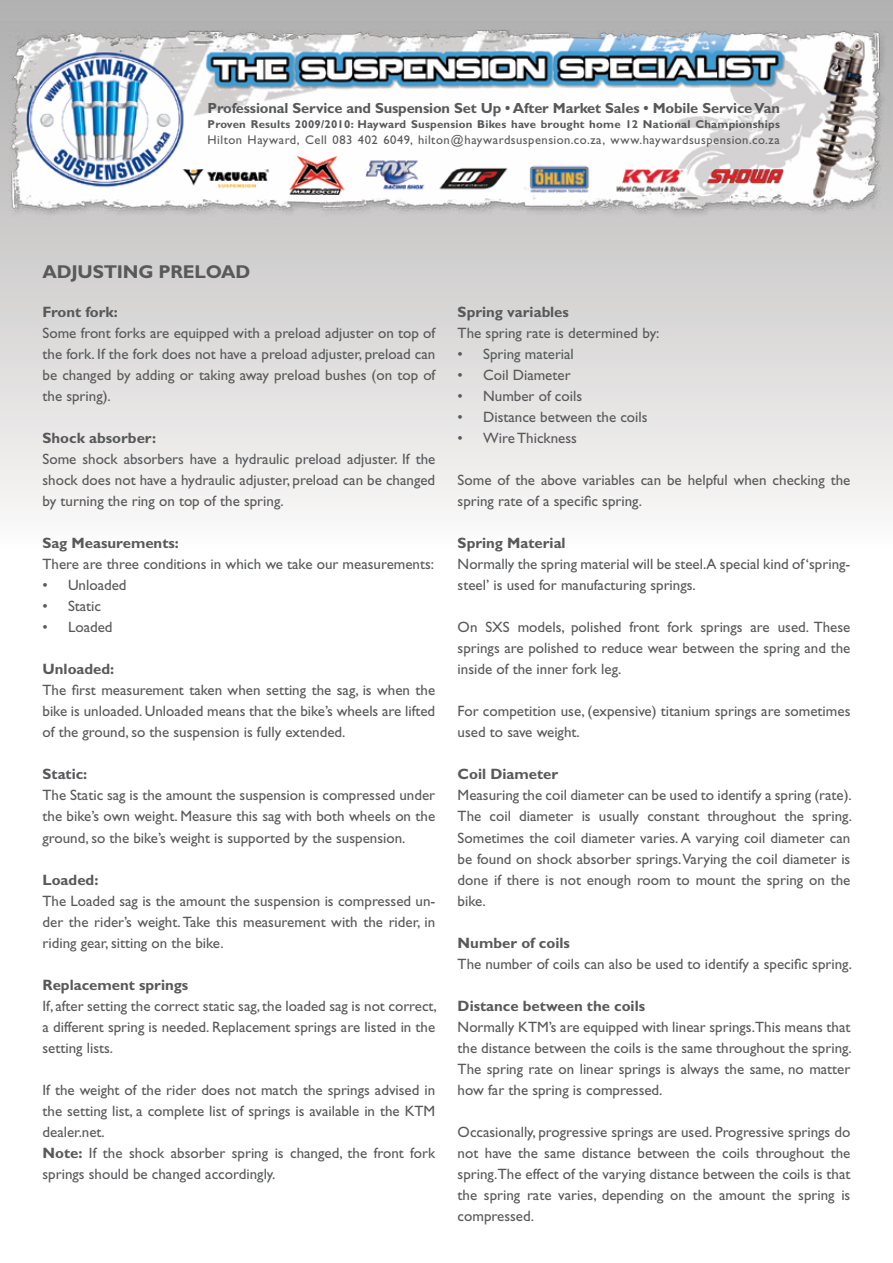
<style>
.page{position:relative;width:893px;height:1263px;background:#fff}
.page>*{position:absolute;margin:0;border:0;box-sizing:border-box;transform-origin:0 0}
.t1{font:700 18.6px "Gill Sans";letter-spacing:-.01em;color:#58595b}
.t2{font:15px/21px "Gill Sans";color:#58595b;text-align:justify}
.t3{font:700 15px "Gill Sans";color:#58595b}
.t4{font:700 14.7px "Gill Sans";letter-spacing:-.01em;color:#58595b}
.t5{font:12.6px "Gill Sans";letter-spacing:.035em;color:#58595b}
.t6{font:700 11.4px "Gill Sans";letter-spacing:.02em;color:#58595b}
.s1{font-weight:700}
</style>
<div class="page">
<div style="left:0;top:0;width:893px;height:482px;background:#b2b2b2"></div>
<img style="left:0;top:29px;width:893px;height:481px">
<p class="t4" style="left:208px;top:99px;width:574px">Professional Service and Suspension Set Up • After Market Sales • Mobile Service Van</p>
<p class="t6" style="left:208px;top:118px;width:574px">Proven Results 2009/2010: Hayward Suspension Bikes have brought home 12 National Championships</p>
<p class="t5" style="left:208px;top:133px;width:574px">Hilton Hayward, Cell 083 402 6049, hilton@haywardsuspension.co.za, www.haywardsuspension.co.za</p>
<p class="t1" style="left:43px;top:260px;width:209px">Adjustin g Preload</p>
<p class="t3" style="left:43px;top:303px;width:77px">Front fork:</p>
<p class="t2" style="left:43px;top:323px;width:394px">Some front forks are equipped with a preload adjuster on top of the fork. If the fork does not have a preload adjuster, preload can be changed by adding or taking away preload bushes (on top of the spring).</p>
<p class="t3" style="left:43px;top:429px;width:115px">Shock absorber:</p>
<p class="t2" style="left:43px;top:449px;width:394px">Some shock absorbers have a hydraulic preload adjuster. If the shock does not have a hydraulic adjuster, preload can be changed by turning the ring on top of the spring.</p>
<p class="t3" style="left:43px;top:534px;width:138px">Sag Measurements:</p>
<p class="t2" style="left:43px;top:554px;width:393px">There are three conditions in which we take our measurements:</p>
<p class="t2" style="left:43px;top:575px;width:86px">• Unloaded</p>
<p class="t2" style="left:43px;top:596px;width:60px">• Static</p>
<p class="t2" style="left:43px;top:617px;width:72px">• Loaded</p>
<p class="t3" style="left:43px;top:660px;width:73px">Unloaded:</p>
<p class="t2" style="left:43px;top:680px;width:394px">The first measurement taken when setting the sag, is when the bike is unloaded. Unloaded means that the bike’s wheels are lifted of the ground, so the suspension is fully extended.</p>
<p class="t3" style="left:43px;top:765px;width:46px">Static:</p>
<p class="t2" style="left:43px;top:785px;width:394px">The Static sag is the amount the suspension is compressed under the bike’s own weight. Measure this sag with both wheels on the ground, so the bike’s weight is supported by the suspension.</p>
<p class="t3" style="left:43px;top:870px;width:57px">Loaded:</p>
<p class="t2" style="left:43px;top:890px;width:394px">The Loaded sag is the amount the suspension is compressed un&shy;der the rider’s weight. Take this measurement with the rider, in riding gear, sitting on the bike.</p>
<p class="t3" style="left:43px;top:975px;width:147px">Replacement springs</p>
<p class="t2" style="left:43px;top:995px;width:396px">If, after setting the correct static sag, the loaded sag is not correct, a different spring is needed. Replacement springs are listed in the setting lists.</p>
<p class="t2" style="left:43px;top:1079px;width:394px;text-align:left">If the weight of the rider does not match the springs advised in the setting list, a complete list of springs is available in the KTM dealer.net.<br><span class="s1">Note:</span> If the shock absorber spring is changed, the front fork springs should be changed accordingly.</p>
<p class="t3" style="left:458px;top:303px;width:113px">Spring variables</p>
<p class="t2" style="left:458px;top:323px;width:203px">The spring rate is determined by:</p>
<p class="t2" style="left:458px;top:344px;width:118px">• Spring material</p>
<p class="t2" style="left:458px;top:365px;width:114px">• Coil Diameter</p>
<p class="t2" style="left:458px;top:386px;width:126px">• Number of coils</p>
<p class="t2" style="left:458px;top:407px;width:191px">• Distance between the coils</p>
<p class="t2" style="left:458px;top:428px;width:121px">• Wire Thickness</p>
<p class="t2" style="left:458px;top:470px;width:394px">Some of the above variables can be helpful when checking the spring rate of a specific spring.</p>
<p class="t3" style="left:458px;top:534px;width:110px">Spring Material</p>
<p class="t2" style="left:458px;top:554px;width:394px">Normally the spring material will be steel.A special kind of ‘spring&shy;steel’ is used for manufacturing springs.</p>
<p class="t2" style="left:458px;top:617px;width:394px">On SXS models, polished front fork springs are used. These springs are polished to reduce wear between the spring and the inside of the inner fork leg.</p>
<p class="t2" style="left:458px;top:701px;width:394px">For competition use, (expensive) titanium springs are sometimes used to save weight.</p>
<p class="t3" style="left:458px;top:765px;width:102px">Coil Diameter</p>
<p class="t2" style="left:458px;top:785px;width:396px">Measuring the coil diameter can be used to identify a spring (rate).<br>The coil diameter is usually constant throughout the spring.<br>Sometimes the coil diameter varies. A varying coil diameter can be found on shock absorber springs. Varying the coil diameter is done if there is not enough room to mount the spring on the bike.</p>
<p class="t3" style="left:458px;top:933px;width:114px">Number of coils</p>
<p class="t2" style="left:458px;top:953px;width:396px">The number of coils can also be used to identify a specific spring.</p>
<p class="t3" style="left:458px;top:996px;width:189px">Distance between the coils</p>
<p class="t2" style="left:458px;top:1016px;width:396px">Normally KTM’s are equipped with linear springs.This means that the distance between the coils is the same throughout the spring.<br>The spring rate on linear springs is always the same, no matter how far the spring is compressed.</p>
<p class="t2" style="left:458px;top:1121px;width:394px">Occasionally, progressive springs are used. Progressive springs do not have the same distance between the coils throughout the spring.The effect of the varying distance between the coils is that the spring rate varies, depending on the amount the spring is compressed.</p>
</div>
